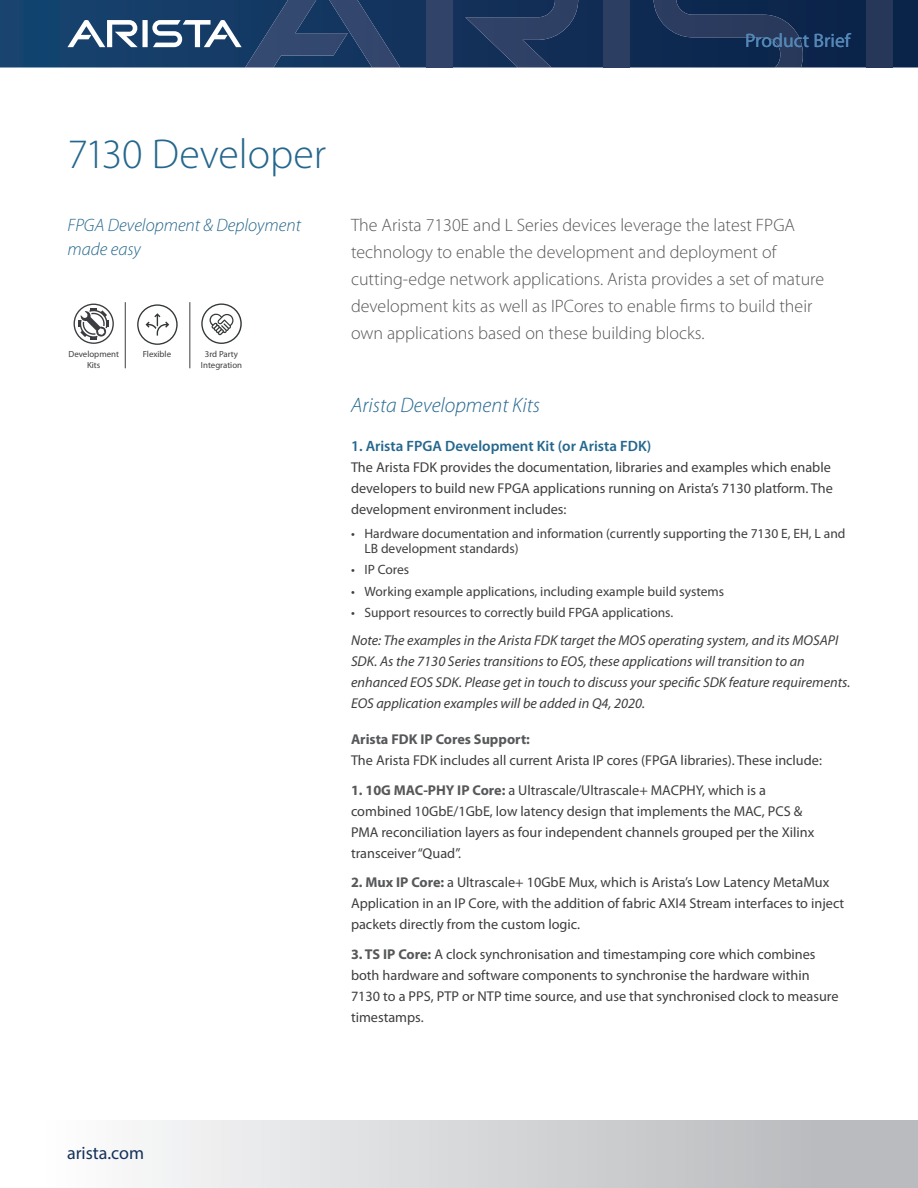
<style>
.page{position:relative;width:918px;height:1188px;background:#fff}
.page>*{position:absolute;margin:0;border:0;box-sizing:border-box;transform-origin:0 0}
.Main_header{font:300 42px "Myriad Pro";color:#25678d}
.Pull-quote{font:italic 300 21px "Myriad Pro";color:#25678d}
.t1{font:19.5px "Myriad Pro";color:#5588b7}
.Intro_block_text{font:300 18px/27px "Myriad Pro";color:#57585a}
.Strap{font:italic 300 18px/24px "Myriad Pro";color:#25678d}
.t2{font:18px "Myriad Pro";color:#14315b}
.Main_body_subhead{font:600 15px "Myriad Pro";color:#25678d}
.Main_body_text{font:14.25px/21px "Myriad Pro";color:#3e3e3f}
.Main_body_text-2{font:italic 14.25px/21px "Myriad Pro";color:#3e3e3f}
.Main_body_subhead_L2{font:700 14.25px "Myriad Pro";color:#57585a}
.Bullet_text{font:13.5px/15px "Myriad Pro";color:#3e3e3f}
.Table_text{font:8.85px/11.1px "Myriad Pro";color:#3e3e3f;text-align:center}
.s1{font-weight:700;color:#57585a}
</style>
<div class="page">
<svg style="left:0;top:0;width:918px;height:68px;background:#113159"></svg>
<div style="left:426px;top:0;width:26px;height:68px;background:#314369"></div>
<svg style="left:465px;top:0;width:113px;height:68px;background:#21395f"></svg>
<svg style="left:67px;top:0;width:333px;height:68px;background:#315076"></svg>
<div style="left:604px;top:0;width:26px;height:68px;background:#2d3e63"></div>
<svg style="left:654px;top:0;width:149px;height:68px;background:#1a3156"></svg>
<div style="left:867px;top:0;width:26px;height:68px;background:#273759"></div>
<div style="left:0;top:1120px;width:918px;height:68px;background:linear-gradient(to right,#fff,#b3b4b7)"></div>
<hr style="left:125px;top:302px;width:1px;height:66px;background:#3e3e3f">
<hr style="left:190px;top:302px;width:1px;height:66px;background:#3e3e3f">
<svg style="left:137px;top:304px;width:41px;height:41px"></svg>
<div style="left:74px;top:304px;width:40px;height:40px;border:1px solid #3b3d40;border-radius:50%"></div>
<svg style="left:78px;top:308px;width:31px;height:31px"></svg>
<svg style="left:201px;top:303px;width:41px;height:41px"></svg>
<p class="t1" style="left:745px;top:29px;width:107px">Product Brief</p>
<p class="Main_header" style="left:68px;top:130px;width:260px">7130 Developer</p>
<p class="Strap" style="left:68px;top:213px;width:235px">FPGA Development &amp; Deployment made easy</p>
<p class="Table_text" style="left:68px;top:348px;width:52px">Development</p>
<p class="Table_text" style="left:87px;top:359px;width:15px">Kits</p>
<p class="Table_text" style="left:143px;top:348px;width:30px">Flexible</p>
<p class="Table_text" style="left:201px;top:348px;width:43px">3rd Party<br>Integration</p>
<p class="Intro_block_text" style="left:351px;top:212px;width:475px">The Arista 7130E and L Series devices leverage the latest FPGA technology to enable the development and deployment of cutting-edge network applications. Arista provides a set of mature development kits as well as IPCores to enable firms to build their own applications based on these building blocks.</p>
<p class="Pull-quote" style="left:351px;top:394px;width:191px">Arista Development Kits</p>
<p class="Main_body_subhead" style="left:351px;top:438px;width:302px">1. Arista FPGA Development Kit (or Arista FDK)</p>
<p class="Main_body_text" style="left:351px;top:457px;width:483px">The Arista FDK provides the documentation, libraries and examples which enable developers to build new FPGA applications running on Arista’s 7130 platform. The development environment includes:</p>
<p class="Bullet_text" style="left:364px;top:525px;width:482px;text-indent:-14px">• Hardware documentation and information (currently supporting the 7130 E, EH, L and<br>LB development standards)</p>
<p class="Bullet_text" style="left:351px;top:562px;width:60px">• IP Cores</p>
<p class="Bullet_text" style="left:351px;top:583px;width:375px">• Working example applications, including example build systems</p>
<p class="Bullet_text" style="left:351px;top:605px;width:324px">• Support resources to correctly build FPGA applications.</p>
<p class="Main_body_text-2" style="left:351px;top:629px;width:501px">Note: The examples in the Arista FDK target the MOS operating system, and its MOSAPI SDK. As the 7130 Series transitions to EOS, these applications will transition to an enhanced EOS SDK. Please get in touch to discuss your specific SDK feature requirements.<br>EOS application examples will be added in Q4, 2020.</p>
<p class="Main_body_subhead_L2" style="left:351px;top:730px;width:180px">Arista FDK IP Cores Support:</p>
<p class="Main_body_text" style="left:351px;top:750px;width:472px">The Arista FDK includes all current Arista IP cores (FPGA libraries). These include:</p>
<p class="Main_body_text" style="left:351px;top:779px;width:465px"><span class="s1">1. 10G MAC-PHY IP Core:</span> a Ultrascale/Ultrascale+ MACPHY, which is a combined 10GbE/1GbE, low latency design that implements the MAC, PCS &amp; PMA reconciliation layers as four independent channels grouped per the Xilinx transceiver “Quad”.</p>
<p class="Main_body_text" style="left:351px;top:872px;width:495px"><span class="s1">2. Mux IP Core:</span> a Ultrascale+ 10GbE Mux, which is Arista’s Low Latency MetaMux<br>Application in an IP Core, with the addition of fabric AXI4 Stream interfaces to inject packets directly from the custom logic.</p>
<p class="Main_body_text" style="left:351px;top:943px;width:489px"><span class="s1">3. TS IP Core:</span> A clock synchronisation and timestamping core which combines both hardware and software components to synchronise the hardware within 7130 to a PPS, PTP or NTP time source, and use that synchronised clock to measure timestamps.</p>
<p class="t2" style="left:67px;top:1142px;width:79px">arista.com</p>
</div>
